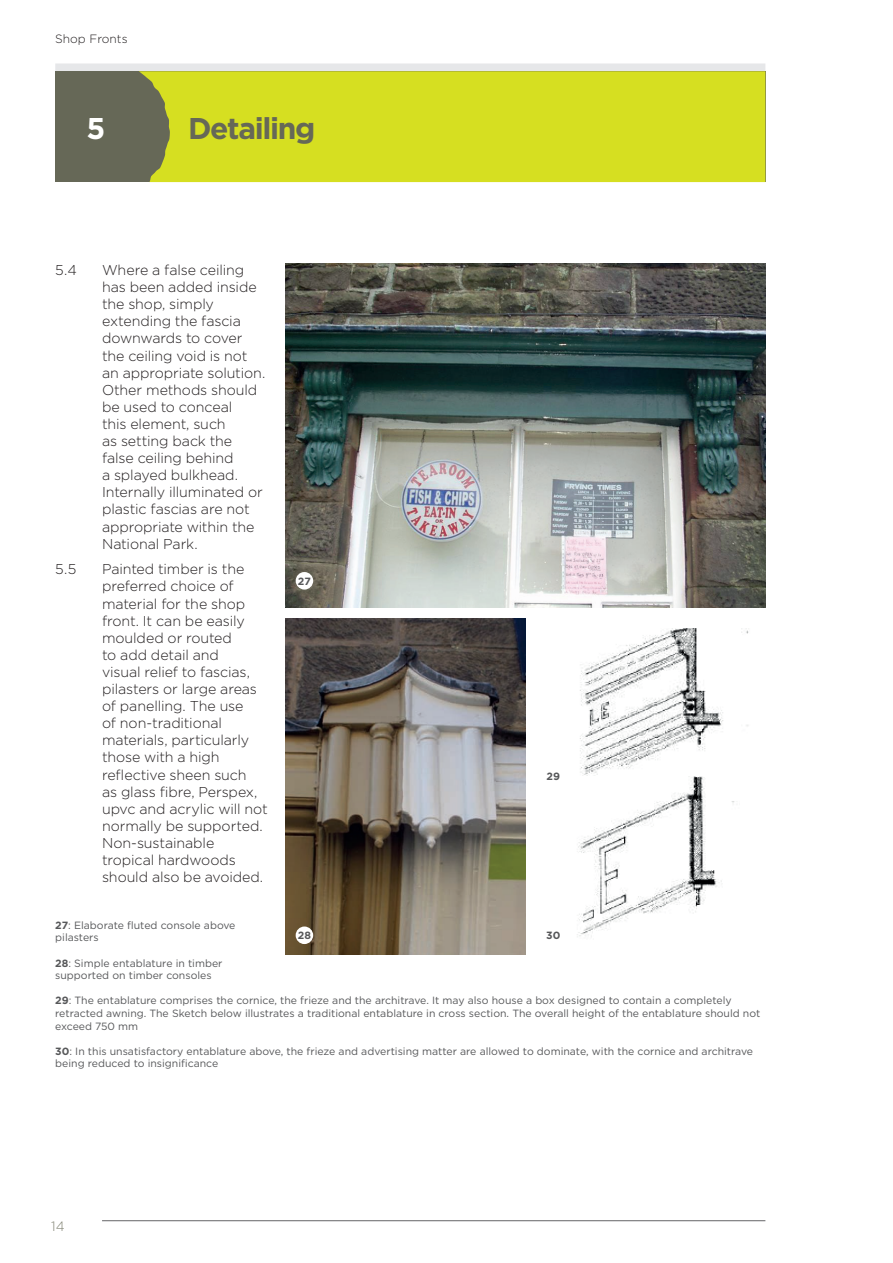
<style>
.page{position:relative;width:893px;height:1263px;background:#fff}
.page>*{position:absolute;margin:0;border:0;box-sizing:border-box;transform-origin:0 0}
.t1{font:700 30px "Gotham";letter-spacing:-.045em;color:#666857}
.t2{font:700 30px "Gotham";color:#fff}
.t3{font:300 14.25px/17.1px "Gotham";letter-spacing:-.01em;color:#231f20}
.t4{font:300 13.5px "Gotham";color:#818373}
.t5{font:300 12px "Gotham";color:#231f20}
.t6{font:10.5px/12.6px "Gotham";color:#57585a}
.t7{font:700 10.5px "Gotham";color:#57585a}
.s1{font-weight:700}
</style>
<div class="page">
<img style="left:285px;top:618px;width:240px;height:337px">
<img style="left:577px;top:776px;width:158px;height:161px">
<img style="left:580px;top:629px;width:169px;height:146px">
<img style="left:285px;top:264px;width:480px;height:343px">
<div style="left:296px;top:926px;width:17px;height:18px;background:#fff;border-radius:50%"></div>
<div style="left:296px;top:572px;width:17px;height:17px;background:#fff;border-radius:50%"></div>
<hr style="left:102px;top:1220px;width:663px;height:1px;background:#636366">
<div style="left:55px;top:63px;width:710px;height:8px;background:#e6e7e9"></div>
<div style="left:55px;top:72px;width:710px;height:110px;background:#666857"></div>
<div style="left:139px;top:71px;width:626px;height:111px;background:#d6df21"></div>
<p class="t5" style="left:55px;top:31px;width:74px">Shop Fronts</p>
<h1 class="t2" style="left:86px;top:108px;width:20px">5</h1>
<h1 class="t1" style="left:188px;top:108px;width:129px">Detailing</h1>
<p class="t3" style="left:55px;top:261px;width:23px">5.4</p>
<p class="t3" style="left:102px;top:261px;width:165px">Where a false ceiling has been added inside the shop, simply extending the fascia downwards to cover the ceiling void is not an appropriate solution.<br>Other methods should be used to conceal<br>this element, such<br>as setting back the false ceiling behind<br>a splayed bulkhead.<br>Internally illuminated or plastic fascias are not appropriate within the<br>National Park.</p>
<p class="t3" style="left:55px;top:560px;width:23px">5.5</p>
<p class="t3" style="left:102px;top:560px;width:167px">Painted timber is the preferred choice of material for the shop front. It can be easily moulded or routed<br>to add detail and<br>visual relief to fascias, pilasters or large areas of panelling. The use<br>of non-traditional materials, particularly those with a high reflective sheen such<br>as glass fibre, Perspex, upvc and acrylic will not normally be supported.<br>Non-sustainable tropical hardwoods should also be avoided.</p>
<p class="t6" style="left:55px;top:918px;width:182px"><span class="s1">27</span>: Elaborate fluted console above pilasters</p>
<p class="t6" style="left:55px;top:956px;width:169px"><span class="s1">28</span>: Simple entablature in timber supported on timber consoles</p>
<p class="t6" style="left:55px;top:994px;width:707px"><span class="s1">29</span>: The entablature comprises the cornice, the frieze and the architrave. It may also house a box designed to contain a completely retracted awning. The Sketch below illustrates a traditional entablature in cross section. The overall height of the entablature should not exceed 750 mm</p>
<p class="t6" style="left:55px;top:1044px;width:699px"><span class="s1">30</span>: In this unsatisfactory entablature above, the frieze and advertising matter are allowed to dominate, with the cornice and architrave being reduced to insignificance</p>
<p class="t7" style="left:298px;top:574px;width:14px">27</p>
<p class="t7" style="left:547px;top:769px;width:15px">29</p>
<p class="t7" style="left:546px;top:929px;width:16px">30</p>
<p class="t7" style="left:298px;top:929px;width:15px">28</p>
<p class="t4" style="left:51px;top:1218px;width:15px">14</p>
</div>
